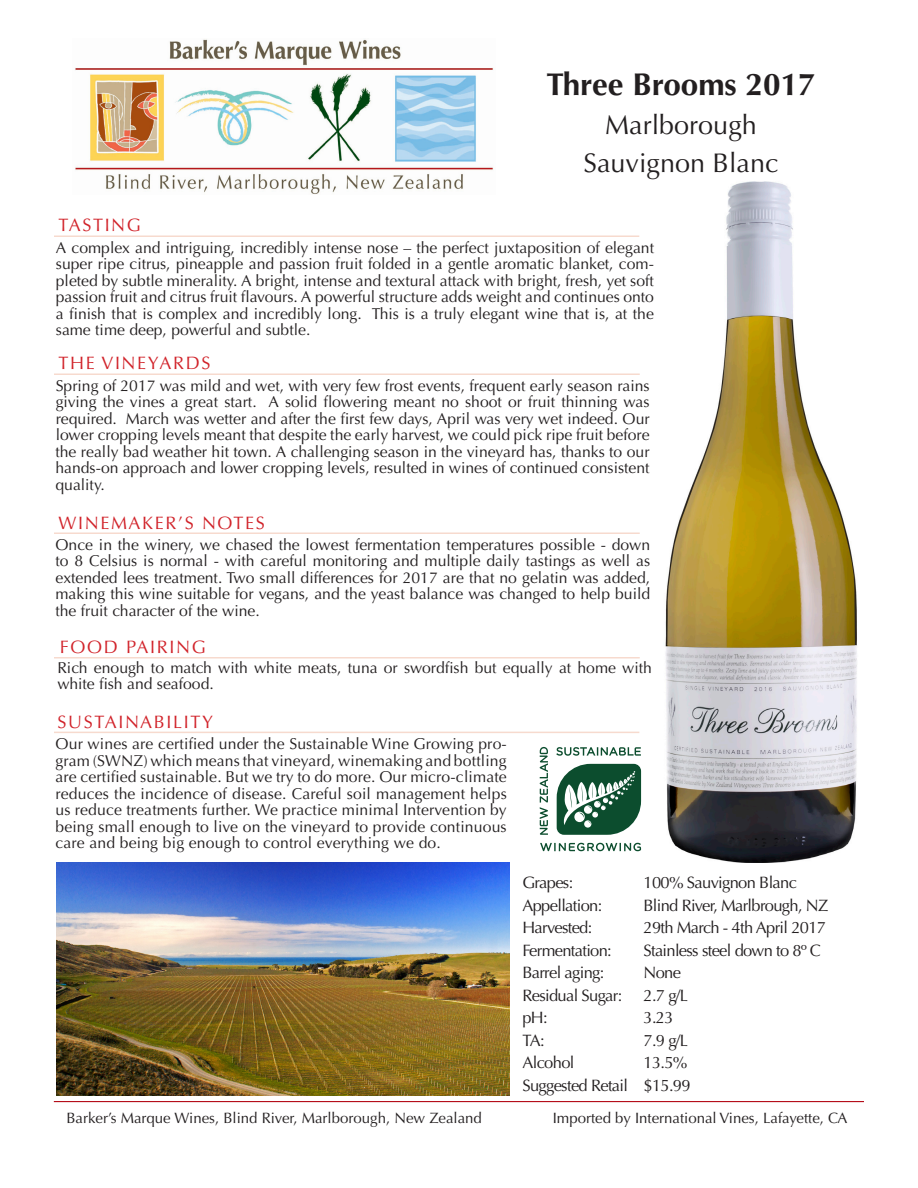
<style>
.page{position:relative;width:918px;height:1188px;background:#fff}
.page>*{position:absolute;margin:0;border:0;box-sizing:border-box;transform-origin:0 0}
.t1{font:700 31.5px "Optima";color:#231f20}
.t2{font:27px "Optima";color:#231f20}
.t3{font:18px "Optima";letter-spacing:.09em;color:#d1232a}
.t4{font:16.5px "Optima";letter-spacing:-.04em;color:#231f20}
.t5{font:15.75px/16.5px "Optima";color:#231f20;text-align:justify}
.t6{font:15px "Optima";color:#231f20}
</style>
<div class="page">
<svg style="left:540px;top:747px;width:101px;height:104px"></svg>
<hr style="left:54px;top:236px;width:585px;height:1px;background:#f7dace">
<hr style="left:54px;top:374px;width:586px;height:1px;background:#f7dace">
<hr style="left:54px;top:532px;width:586px;height:2px;background:#f7dace">
<hr style="left:54px;top:657px;width:586px;height:1px;background:#f7dace">
<hr style="left:54px;top:1101px;width:810px;height:1px;background:#b50e1a">
<img style="left:665px;top:181px;width:192px;height:682px">
<hr style="left:54px;top:732px;width:585px;height:1px;background:#f7dace">
<img style="left:56px;top:863px;width:454px;height:233px">
<img style="left:75px;top:39px;width:419px;height:155px">
<p class="t3" style="left:59px;top:215px;width:84px">TASTING</p>
<p class="t1" style="left:546px;top:66px;width:271px">Three Brooms 2017</p>
<p class="t2" style="left:605px;top:109px;width:153px">Marlborough</p>
<p class="t2" style="left:584px;top:147px;width:197px">Sauvignon Blanc</p>
<p class="t5" style="left:56px;top:239px;width:600px">A complex and intriguing, incredibly intense nose – the perfect juxtaposition of elegant super ripe citrus, pineapple and passion fruit folded in a gentle aromatic blanket, com&shy;pleted by subtle minerality. A bright, intense and textural attack with bright, fresh, yet soft passion fruit and citrus fruit flavours. A powerful structure adds weight and continues onto a finish that is complex and incredibly long. This is a truly elegant wine that is, at the same time deep, powerful and subtle.</p>
<p class="t3" style="left:59px;top:353px;width:153px">THE VINEYARDS</p>
<p class="t5" style="left:56px;top:377px;width:596px">Spring of 2017 was mild and wet, with very few frost events, frequent early season rains giving the vines a great start. A solid flowering meant no shoot or fruit thinning was required. March was wetter and after the first few days, April was very wet indeed. Our lower cropping levels meant that despite the early harvest, we could pick ripe fruit before the really bad weather hit town. A challenging season in the vineyard has, thanks to our hands-on approach and lower cropping levels, resulted in wines of continued consistent quality.</p>
<p class="t3" style="left:59px;top:513px;width:208px">WINEMAKER’S NOTES</p>
<p class="t5" style="left:56px;top:536px;width:596px">Once in the winery, we chased the lowest fermentation temperatures possible - down to 8 Celsius is normal - with careful monitoring and multiple daily tastings as well as extended lees treatment. Two small differences for 2017 are that no gelatin was added, making this wine suitable for vegans, and the yeast balance was changed to help build the fruit character of the wine.</p>
<p class="t3" style="left:60px;top:636px;width:147px">FOOD PAIRING</p>
<p class="t5" style="left:57px;top:660px;width:596px">Rich enough to match with white meats, tuna or swordfish but equally at home with white fish and seafood.</p>
<p class="t3" style="left:58px;top:711px;width:157px">SUSTAINABILITY</p>
<p class="t5" style="left:56px;top:736px;width:453px">Our wines are certified under the Sustainable Wine Growing pro&shy;gram (SWNZ) which means that vineyard, winemaking and bottling are certified sustainable. But we try to do more. Our micro-climate reduces the incidence of disease. Careful soil management helps us reduce treatments further. We practice minimal Intervention by being small enough to live on the vineyard to provide continuous care and being big enough to control everything we do.</p>
<p class="t4" style="left:522px;top:873px;width:52px">Grapes:</p>
<p class="t4" style="left:522px;top:896px;width:81px">Appellation:</p>
<p class="t4" style="left:522px;top:918px;width:71px">Harvested:</p>
<p class="t4" style="left:522px;top:941px;width:91px">Fermentation:</p>
<p class="t4" style="left:522px;top:963px;width:83px">Barrel aging:</p>
<p class="t4" style="left:522px;top:986px;width:101px">Residual Sugar:</p>
<p class="t4" style="left:522px;top:1008px;width:27px">pH:</p>
<p class="t4" style="left:522px;top:1031px;width:24px">TA:</p>
<p class="t4" style="left:522px;top:1053px;width:53px">Alcohol</p>
<p class="t4" style="left:522px;top:1076px;width:107px">Suggested Retail</p>
<p class="t4" style="left:644px;top:873px;width:155px">100% Sauvignon Blanc</p>
<p class="t4" style="left:644px;top:896px;width:186px">Blind River, Marlbrough, NZ</p>
<p class="t4" style="left:644px;top:918px;width:184px">29th March - 4th April 2017</p>
<p class="t4" style="left:644px;top:941px;width:179px">Stainless steel down to 8º C</p>
<p class="t4" style="left:644px;top:963px;width:39px">None</p>
<p class="t4" style="left:644px;top:986px;width:46px">2.7 g/L</p>
<p class="t4" style="left:644px;top:1008px;width:32px">3.23</p>
<p class="t4" style="left:644px;top:1031px;width:46px">7.9 g/L</p>
<p class="t4" style="left:644px;top:1053px;width:46px">13.5%</p>
<p class="t4" style="left:644px;top:1076px;width:49px">$15.99</p>
<p class="t6" style="left:66px;top:1109px;width:417px">Barker’s Marque Wines, Blind River, Marlborough, New Zealand</p>
<p class="t6" style="left:553px;top:1109px;width:296px">Imported by International Vines, Lafayette, CA</p>
</div>
